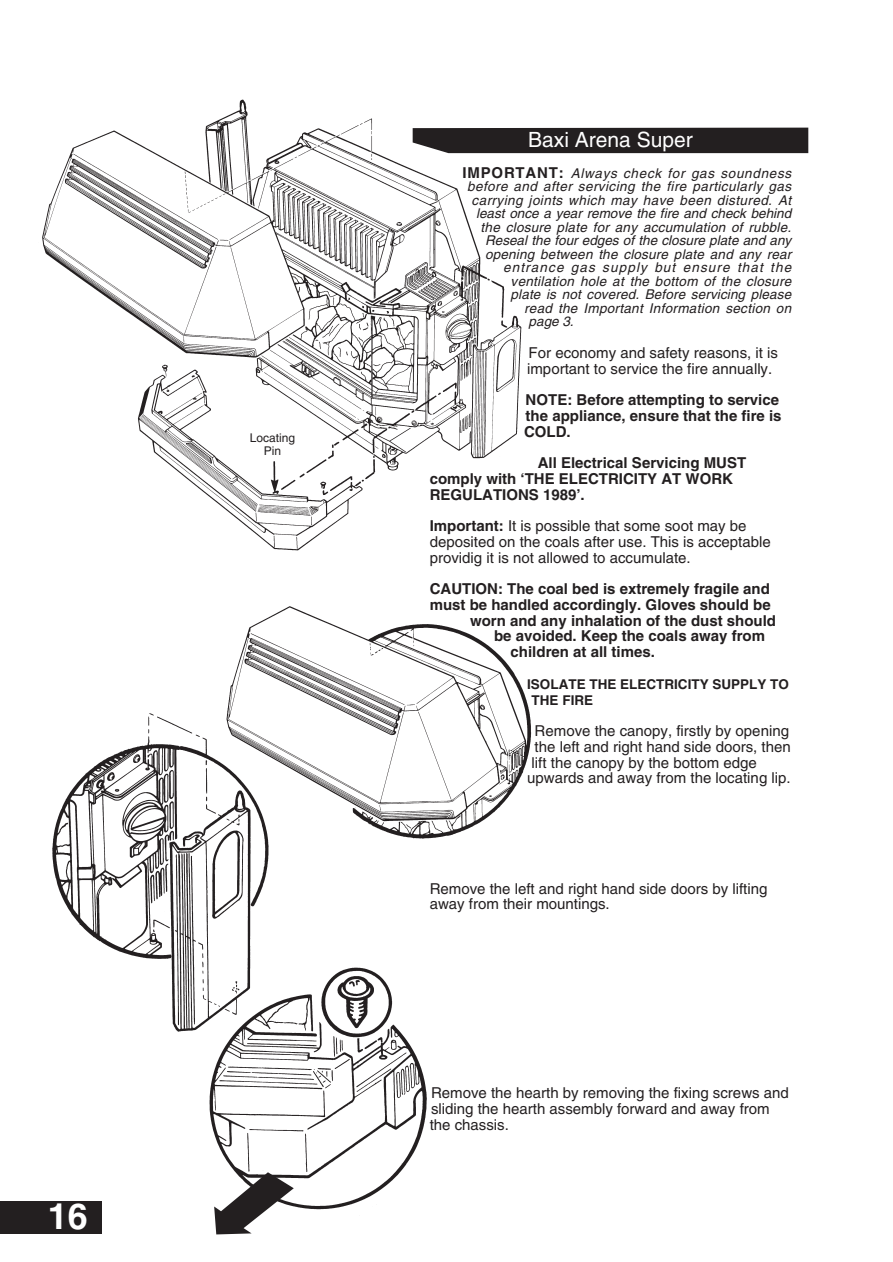
<style>
.page{position:relative;width:893px;height:1262px;background:#fff}
.page>*{position:absolute;margin:0;border:0;box-sizing:border-box;transform-origin:0 0}
.t1{font:700 36px "Helvetica";color:#fff}
.t2{font:21px "Helvetica";color:#fff}
.t3{font:15px/15.8px "Helvetica";color:#231f20}
.t4{font:700 15px/15.8px "Helvetica";color:#231f20}
.t5{font:italic 13.5px "Helvetica";letter-spacing:.02em;color:#231f20}
.t6{font:italic 13.5px "Helvetica";color:#231f20}
.t7{font:italic 13.5px "Helvetica";letter-spacing:.05em;color:#231f20}
.t8{font:700 13.5px/15.8px "Helvetica";color:#231f20}
.t9{font:italic 13.5px "Helvetica";letter-spacing:.085em;color:#231f20}
.t10{font:12px/13.5px "Helvetica";color:#231f20;text-align:center}
.s1{font-weight:700;font-style:normal;font-size:15px}
.s2{font-weight:700}
</style>
<div class="page">
<div style="left:539px;top:128px;width:269px;height:25px;background:#231f20"></div>
<img style="left:209px;top:967px;width:218px;height:166px">
<img style="left:52px;top:713px;width:222px;height:322px">
<svg style="left:175px;top:713px;width:99px;height:197px"></svg>
<img style="left:220px;top:606px;width:312px;height:241px">
<svg style="left:214px;top:1084px;width:210px;height:150px"></svg>
<div style="left:0;top:1200px;width:102px;height:33px;background:#231f20"></div>
<img style="left:42px;top:99px;width:497px;height:452px">
<h1 class="t1" style="left:48px;top:1203px;width:42px">16</h1>
<p class="t10" style="left:250px;top:432px;width:47px">Locating<br>Pin</p>
<h2 class="t2" style="left:528px;top:132px;width:166px">Baxi Arena Super</h2>
<p class="t7" style="left:462px;top:168px;width:330px"><span class="s1">IMPORTANT:</span> Always check for gas soundness</p>
<p class="t5" style="left:467px;top:182px;width:325px">before and after servicing the fire particularly gas</p>
<p class="t5" style="left:471px;top:195px;width:321px">carrying joints which may have been distured. At</p>
<p class="t6" style="left:476px;top:209px;width:317px">least once a year remove the fire and check behind</p>
<p class="t5" style="left:480px;top:222px;width:312px">the closure plate for any accumulation of rubble.</p>
<p class="t6" style="left:485px;top:236px;width:308px">Reseal the four edges of the closure plate and any</p>
<p class="t5" style="left:485px;top:249px;width:308px">opening between the closure plate and any rear</p>
<p class="t9" style="left:503px;top:263px;width:290px">entrance gas supply but ensure that the</p>
<p class="t5" style="left:510px;top:276px;width:282px">ventilation hole at the bottom of the closure</p>
<p class="t5" style="left:510px;top:290px;width:282px">plate is not covered. Before servicing please</p>
<p class="t5" style="left:524px;top:303px;width:269px">read the Important Information section on</p>
<p class="t5" style="left:528px;top:317px;width:47px">page 3.</p>
<p class="t3" style="left:527px;top:346px;width:252px">For economy and safety reasons, it is important to service the fire annually.</p>
<p class="t4" style="left:524px;top:393px;width:259px">NOTE: Before attempting to service the appliance, ensure that the fire is<br>COLD.</p>
<p class="t4" style="left:429px;top:456px;width:318px;text-indent:108px">All Electrical Servicing MUST comply with ‘THE ELECTRICITY AT WORK<br>REGULATIONS 1989’.</p>
<p class="t3" style="left:429px;top:519px;width:342px"><span class="s2">Important:</span> It is possible that some soot may be deposited on the coals after use. This is acceptable providig it is not allowed to accumulate.</p>
<p class="t4" style="left:429px;top:582px;width:342px">CAUTION: The coal bed is extremely fragile and</p>
<p class="t4" style="left:429px;top:598px;width:342px">must be handled accordingly. Gloves should be</p>
<p class="t4" style="left:470px;top:614px;width:307px">worn and any inhalation of the dust should</p>
<p class="t4" style="left:494px;top:629px;width:272px">be avoided. Keep the coals away from</p>
<p class="t4" style="left:510px;top:645px;width:146px">children at all times.</p>
<p class="t8" style="left:531px;top:677px;width:259px;text-indent:-4px">ISOLATE THE ELECTRICITY SUPPLY TO<br>THE FIRE</p>
<p class="t3" style="left:534px;top:724px;width:256px">Remove the canopy, firstly by opening</p>
<p class="t3" style="left:534px;top:740px;width:257px">the left and right hand side doors, then</p>
<p class="t3" style="left:531px;top:755px;width:227px">lift the canopy by the bottom edge</p>
<p class="t3" style="left:527px;top:771px;width:265px">upwards and away from the locating lip.</p>
<p class="t3" style="left:429px;top:881px;width:339px">Remove the left and right hand side doors by lifting away from their mountings.</p>
<p class="t3" style="left:429px;top:1086px;width:360px">Remove the hearth by removing the fixing screws and sliding the hearth assembly forward and away from the chassis.</p>
</div>
